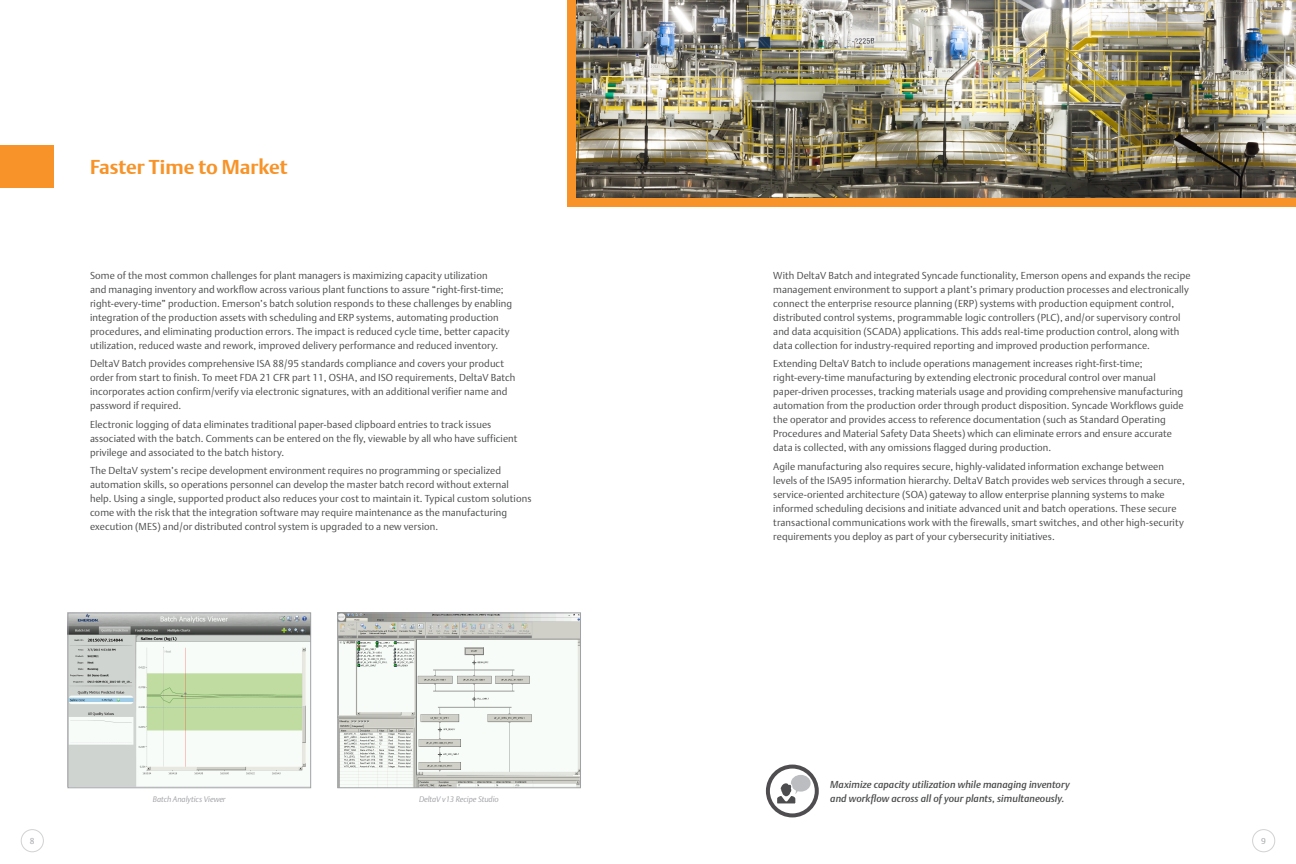
<style>
.page{position:relative;width:1296px;height:864px;background:#fff}
.page>*{position:absolute;margin:0;border:0;box-sizing:border-box;transform-origin:0 0}
.t1{font:700 20px "DTL Argo T";color:#f79328}
.Pagaraph_-_Main{font:300 10px/14px "DTL Argo T";letter-spacing:.01em;color:#4b4c4d}
.Pagaraph_-_Main-2{font:italic 500 10px/14px "DTL Argo T";letter-spacing:.005em;color:#4b4c4d}
.t2{font:8.5px "DTL Argo T";color:#adaeb2}
.t3{font:italic 300 8px "DTL Argo T";letter-spacing:-.005em;color:#a0a1a5}
.t4{font:italic 300 8px "DTL Argo ST";color:#a0a1a5}
</style>
<div class="page">
<div style="left:1252px;top:829px;width:23px;height:23px;border:1px solid #d1d2d4;border-radius:50%"></div>
<div style="left:21px;top:829px;width:23px;height:23px;border:1px solid #d1d2d4;border-radius:50%"></div>
<div style="left:0;top:145px;width:54px;height:42px;background:#f79328"></div>
<div style="left:567px;top:0;width:729px;height:207px;background:#f79328"></div>
<img style="left:576px;top:0;width:720px;height:198px">
<img style="left:70px;top:615px;width:239px;height:171px">
<div style="left:68px;top:613px;width:243px;height:175px;border:1px solid #a0a1a5"></div>
<img style="left:340px;top:615px;width:239px;height:171px">
<div style="left:338px;top:613px;width:243px;height:175px;border:1px solid #a0a1a5"></div>
<svg style="left:773px;top:775px;width:38px;height:33px"></svg>
<div style="left:766px;top:765px;width:53px;height:52px;border:4px solid #4f4d4f;border-radius:50%"></div>
<p class="t1" style="left:90px;top:155px;width:199px">Faster Time to Market</p>
<p class="Pagaraph_-_Main" style="left:90px;top:268px;width:424px">Some of the most common challenges for plant managers is maximizing capacity utilization<br>and managing inventory and workflow across various plant functions to assure “right-first-time; right-every-time” production. Emerson’s batch solution responds to these challenges by enabling integration of the production assets with scheduling and ERP systems, automating production procedures, and eliminating production errors. The impact is reduced cycle time, better capacity utilization, reduced waste and rework, improved delivery performance and reduced inventory.</p>
<p class="Pagaraph_-_Main" style="left:90px;top:356px;width:427px">DeltaV Batch provides comprehensive ISA 88/95 standards compliance and covers your product order from start to finish. To meet FDA 21 CFR part 11, OSHA, and ISO requirements, DeltaV Batch incorporates action confirm/verify via electronic signatures, with an additional verifier name and password if required.</p>
<p class="Pagaraph_-_Main" style="left:90px;top:417px;width:429px">Electronic logging of data eliminates traditional paper-based clipboard entries to track issues associated with the batch. Comments can be entered on the fly, viewable by all who have sufficient privilege and associated to the batch history.</p>
<p class="Pagaraph_-_Main" style="left:90px;top:463px;width:443px">The DeltaV system’s recipe development environment requires no programming or specialized automation skills, so operations personnel can develop the master batch record without external help. Using a single, supported product also reduces your cost to maintain it. Typical custom solutions come with the risk that the integration software may require maintenance as the manufacturing execution (MES) and/or distributed control system is upgraded to a new version.</p>
<p class="t4" style="left:153px;top:794px;width:74px">Batch Analytics Viewer</p>
<p class="t3" style="left:419px;top:794px;width:81px">DeltaV v13 Recipe Studio</p>
<p class="Pagaraph_-_Main" style="left:773px;top:268px;width:419px">With DeltaV Batch and integrated Syncade functionality, Emerson opens and expands the recipe management environment to support a plant’s primary production processes and electronically connect the enterprise resource planning (ERP) systems with production equipment control, distributed control systems, programmable logic controllers (PLC), and/or supervisory control and data acquisition (SCADA) applications. This adds real-time production control, along with data collection for industry-required reporting and improved production performance.</p>
<p class="Pagaraph_-_Main" style="left:773px;top:356px;width:412px">Extending DeltaV Batch to include operations management increases right-first-time; right-every-time manufacturing by extending electronic procedural control over manual paper-driven processes, tracking materials usage and providing comprehensive manufacturing automation from the production order through product disposition. Syncade Workflows guide the operator and provides access to reference documentation (such as Standard Operating Procedures and Material Safety Data Sheets) which can eliminate errors and ensure accurate data is collected, with any omissions flagged during production.</p>
<p class="Pagaraph_-_Main" style="left:773px;top:459px;width:413px">Agile manufacturing also requires secure, highly-validated information exchange between levels of the ISA95 information hierarchy. DeltaV Batch provides web services through a secure, service-oriented architecture (SOA) gateway to allow enterprise planning systems to make informed scheduling decisions and initiate advanced unit and batch operations. These secure transactional communications work with the firewalls, smart switches, and other high-security requirements you deploy as part of your cybersecurity initiatives.</p>
<p class="Pagaraph_-_Main-2" style="left:830px;top:777px;width:241px">Maximize capacity utilization while managing inventory and workflow across all of your plants, simultaneously.</p>
<p class="t2" style="left:30px;top:836px;width:6px">8</p>
<p class="t2" style="left:1261px;top:836px;width:6px">9</p>
</div>
